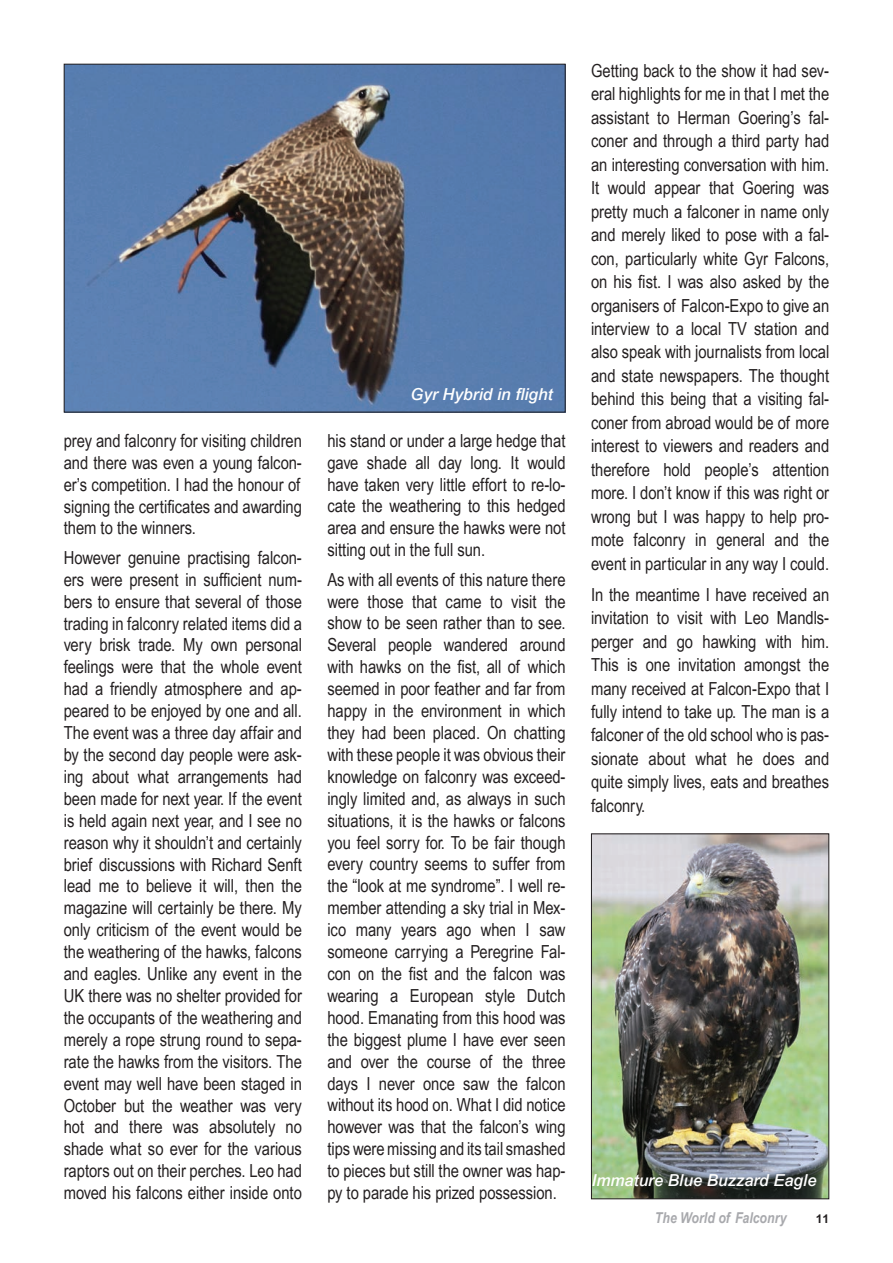
<style>
.page{position:relative;width:893px;height:1263px;background:#fff}
.page>*{position:absolute;margin:0;border:0;box-sizing:border-box;transform-origin:0 0}
.Bodytext{font:18px/21.9px "Arial MT Narrow";color:#231f20;text-align:justify}
.t1{font:italic 500 16.5px "Arial";color:#fff}
.t2{font:italic 700 15px "Arial MT Narrow";color:#a8a9ad}
.t3{font:700 12px "Arial";color:#231f20}
</style>
<div class="page">
<img style="left:66px;top:66px;width:498px;height:344px">
<img style="left:593px;top:835px;width:234px;height:362px">
<div style="left:591px;top:833px;width:238px;height:366px;border:1px solid #231f20"></div>
<p class="Bodytext" style="left:64px;top:429px;width:240px">prey and falconry for visiting children and there was even a young falcon&shy;er’s competition. I had the honour of signing the certificates and awarding them to the winners.</p>
<p class="Bodytext" style="left:64px;top:546px;width:240px">However genuine practising falcon&shy;ers were present in sufficient num&shy;bers to ensure that several of those trading in falconry related items did a very brisk trade. My own personal feelings were that the whole event had a friendly atmosphere and ap&shy;peared to be enjoyed by one and all.<br>The event was a three day affair and by the second day people were ask&shy;ing about what arrangements had been made for next year. If the event is held again next year, and I see no reason why it shouldn’t and certainly brief discussions with Richard Senft lead me to believe it will, then the magazine will certainly be there. My only criticism of the event would be the weathering of the hawks, falcons and eagles. Unlike any event in the UK there was no shelter provided for the occupants of the weathering and merely a rope strung round to sepa&shy;rate the hawks from the visitors. The event may well have been staged in October but the weather was very hot and there was absolutely no shade what so ever for the various raptors out on their perches. Leo had moved his falcons either inside onto</p>
<p class="t1" style="left:411px;top:384px;width:144px">Gyr Hybrid in flight</p>
<p class="Bodytext" style="left:327px;top:429px;width:240px">his stand or under a large hedge that gave shade all day long. It would have taken very little effort to re-lo&shy;cate the weathering to this hedged area and ensure the hawks were not sitting out in the full sun.</p>
<p class="Bodytext" style="left:327px;top:568px;width:240px">As with all events of this nature there were those that came to visit the show to be seen rather than to see.<br>Several people wandered around with hawks on the fist, all of which seemed in poor feather and far from happy in the environment in which they had been placed. On chatting with these people it was obvious their knowledge on falconry was exceed&shy;ingly limited and, as always in such situations, it is the hawks or falcons you feel sorry for. To be fair though every country seems to suffer from the “look at me syndrome”. I well re&shy;member attending a sky trial in Mex&shy;ico many years ago when I saw someone carrying a Peregrine Fal&shy;con on the fist and the falcon was wearing a European style Dutch hood. Emanating from this hood was the biggest plume I have ever seen and over the course of the three days I never once saw the falcon without its hood on. What I did notice however was that the falcon’s wing tips were missing and its tail smashed to pieces but still the owner was hap&shy;py to parade his prized possession.</p>
<p class="Bodytext" style="left:591px;top:59px;width:240px;line-height:23.4px">Getting back to the show it had sev&shy;eral highlights for me in that I met the assistant to Herman Goering’s fal&shy;coner and through a third party had an interesting conversation with him.<br>It would appear that Goering was pretty much a falconer in name only and merely liked to pose with a fal&shy;con, particularly white Gyr Falcons, on his fist. I was also asked by the organisers of Falcon-Expo to give an interview to a local TV station and also speak with journalists from local and state newspapers. The thought behind this being that a visiting fal&shy;coner from abroad would be of more interest to viewers and readers and therefore hold people’s attention more. I don’t know if this was right or wrong but I was happy to help pro&shy;mote falconry in general and the event in particular in any way I could.</p>
<p class="Bodytext" style="left:591px;top:582px;width:240px;line-height:23.4px">In the meantime I have received an invitation to visit with Leo Mandls&shy;perger and go hawking with him.<br>This is one invitation amongst the many received at Falcon-Expo that I fully intend to take up. The man is a falconer of the old school who is pas&shy;sionate about what he does and quite simply lives, eats and breathes falconry.</p>
<p class="t1" style="left:592px;top:1171px;width:226px">Immature Blue Buzzard Eagle</p>
<p class="t2" style="left:655px;top:1208px;width:133px">The World of Falconry</p>
<p class="t3" style="left:816px;top:1211px;width:15px">11</p>
</div>
